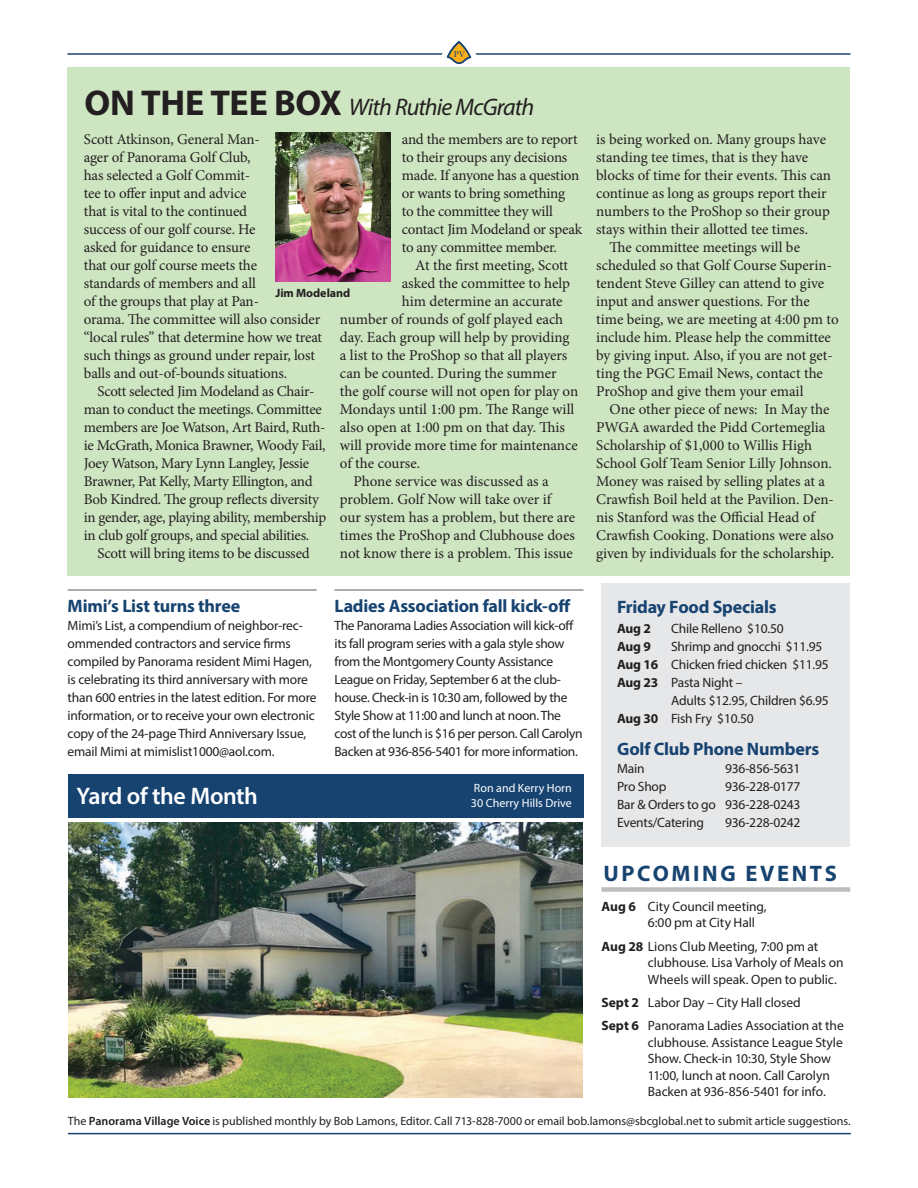
<style>
.page{position:relative;width:918px;height:1188px;background:#fff}
.page>*{position:absolute;margin:0;border:0;box-sizing:border-box;transform-origin:0 0}
.t1{font:italic 24px "Myriad Pro";letter-spacing:-.04em;color:#231f20}
.t2{font:600 24px "Myriad Pro";letter-spacing:-.02em;color:#fff}
.t3{font:700 22.5px "Myriad Pro";letter-spacing:.12em;color:#174371}
.t4{font:700 18px "Myriad Pro";letter-spacing:-.01em;color:#174371}
.t5{font:15px/18px "Minion Pro";letter-spacing:-.01em;color:#231f20}
.t6{font:13.5px/18px "Myriad Pro";letter-spacing:-.015em;color:#231f20}
.t7{font:700 13.5px "Myriad Pro";letter-spacing:-.02em;color:#231f20}
.t8{font:12px "Myriad Pro";color:#231f20}
.t9{font:12px/15px "Myriad Pro";color:#fff}
.t10{font:700 12px "Myriad Pro";color:#231f20}
.s1{font-weight:700;font-style:normal;font-size:36px}
.s2{font-weight:700}
.s3{font-weight:600}
</style>
<div class="page">
<div style="left:68px;top:68px;width:782px;height:508px;background:#cde5c1"></div>
<img style="left:275px;top:133px;width:116px;height:149px">
<hr style="left:68px;top:53px;width:782px;height:2px;background:#174371">
<hr style="left:68px;top:1133px;width:783px;height:1px;background:#174371">
<svg style="left:439px;top:41px;width:40px;height:27px"></svg>
<div style="left:602px;top:887px;width:248px;height:5px;background:#bcbdc0"></div>
<div style="left:601px;top:583px;width:249px;height:263px;background:#e6e7e9"></div>
<div style="left:68px;top:774px;width:516px;height:43px;background:#174371"></div>
<img style="left:68px;top:822px;width:515px;height:276px">
<hr style="left:68px;top:590px;width:249px;height:1px;background:#57585a">
<hr style="left:335px;top:590px;width:248px;height:1px;background:#57585a">
<h1 class="t1" style="left:85px;top:92px;width:451px"><span class="s1">ON THE TEE BOX</span> With Ruthie McGrath</h1>
<p class="t5" style="left:84px;top:130px;width:240px">Scott Atkinson, General Man-<br>ager of Panorama Golf Club,<br>has selected a Golf Commit-<br>tee to offer input and advice<br>that is vital to the continued<br>success of our golf course. He<br>asked for guidance to ensure<br>that our golf course meets the<br>standards of members and all<br>of the groups that play at Pan-<br>orama. The committee will also consider “local rules” that determine how we treat such things as ground under repair, lost balls and out-of-bounds situations.</p>
<p class="t5" style="left:84px;top:382px;width:244px;text-indent:14px">Scott selected Jim Modeland as Chair&shy;man to conduct the meetings. Committee members are Joe Watson, Art Baird, Ruth&shy;ie McGrath, Monica Brawner, Woody Fail, Joey Watson, Mary Lynn Langley, Jessie Brawner, Pat Kelly, Marty Ellington, and Bob Kindred. The group reflects diversity in gender, age, playing ability, membership in club golf groups, and special abilities.</p>
<p class="t5" style="left:97px;top:544px;width:214px">Scott will bring items to be discussed</p>
<p class="t5" style="left:402px;top:130px;width:182px">and the members are to report to their groups any decisions made. If anyone has a question or wants to bring something<br>to the committee they will contact Jim Modeland or speak to any committee member.</p>
<p class="t5" style="left:415px;top:256px;width:154px">At the first meeting, Scott</p>
<p class="t5" style="left:402px;top:274px;width:170px">asked the committee to help</p>
<p class="t5" style="left:402px;top:292px;width:162px">him determine an accurate</p>
<p class="t5" style="left:340px;top:310px;width:225px">number of rounds of golf played each</p>
<p class="t5" style="left:340px;top:328px;width:231px">day. Each group will help by providing</p>
<p class="t5" style="left:340px;top:346px;width:229px">a list to the ProShop so that all players</p>
<p class="t5" style="left:340px;top:364px;width:218px">can be counted. During the summer</p>
<p class="t5" style="left:340px;top:382px;width:240px">the golf course will not open for play on</p>
<p class="t5" style="left:340px;top:400px;width:236px">Mondays until 1:00 pm. The Range will</p>
<p class="t5" style="left:340px;top:418px;width:227px">also open at 1:00 pm on that day. This</p>
<p class="t5" style="left:340px;top:436px;width:239px">will provide more time for maintenance</p>
<p class="t5" style="left:340px;top:454px;width:82px">of the course.</p>
<p class="t5" style="left:353px;top:472px;width:197px">Phone service was discussed as a</p>
<p class="t5" style="left:340px;top:490px;width:213px">problem. Golf Now will take over if</p>
<p class="t5" style="left:340px;top:508px;width:237px">our system has a problem, but there are</p>
<p class="t5" style="left:340px;top:526px;width:236px">times the ProShop and Clubhouse does</p>
<p class="t5" style="left:340px;top:544px;width:234px">not know there is a problem. This issue</p>
<p class="t10" style="left:275px;top:285px;width:76px">Jim Modeland</p>
<p class="t5" style="left:596px;top:130px;width:231px">is being worked on. Many groups have</p>
<p class="t5" style="left:596px;top:148px;width:214px">standing tee times, that is they have</p>
<p class="t5" style="left:596px;top:166px;width:236px">blocks of time for their events. This can</p>
<p class="t5" style="left:596px;top:184px;width:232px">continue as long as groups report their</p>
<p class="t5" style="left:596px;top:202px;width:235px">numbers to the ProShop so their group</p>
<p class="t5" style="left:596px;top:220px;width:214px">stays within their allotted tee times.</p>
<p class="t5" style="left:610px;top:238px;width:192px">The committee meetings will be</p>
<p class="t5" style="left:596px;top:256px;width:238px">scheduled so that Golf Course Superin-</p>
<p class="t5" style="left:596px;top:274px;width:230px">tendent Steve Gilley can attend to give</p>
<p class="t5" style="left:596px;top:292px;width:215px">input and answer questions. For the</p>
<p class="t5" style="left:596px;top:310px;width:244px">time being, we are meeting at 4:00 pm to</p>
<p class="t5" style="left:596px;top:328px;width:236px">include him. Please help the committee</p>
<p class="t5" style="left:596px;top:346px;width:238px">by giving input. Also, if you are not get-</p>
<p class="t5" style="left:596px;top:364px;width:228px">ting the PGC Email News, contact the</p>
<p class="t5" style="left:596px;top:382px;width:209px">ProShop and give them your email</p>
<p class="t5" style="left:610px;top:400px;width:222px">One other piece of news: In May the</p>
<p class="t5" style="left:596px;top:418px;width:231px">PWGA awarded the Pidd Cortemeglia</p>
<p class="t5" style="left:596px;top:436px;width:218px">Scholarship of $1,000 to Willis High</p>
<p class="t5" style="left:596px;top:454px;width:237px">School Golf Team Senior Lilly Johnson.</p>
<p class="t5" style="left:596px;top:472px;width:230px">Money was raised by selling plates at a</p>
<p class="t5" style="left:596px;top:490px;width:239px">Crawfish Boil held at the Pavilion. Den-</p>
<p class="t5" style="left:596px;top:508px;width:220px">nis Stanford was the Official Head of</p>
<p class="t5" style="left:596px;top:526px;width:239px">Crawfish Cooking. Donations were also</p>
<p class="t5" style="left:596px;top:544px;width:239px">given by individuals for the scholarship.</p>
<p class="t4" style="left:68px;top:594px;width:174px">Mimi’s List turns three</p>
<p class="t6" style="left:68px;top:616px;width:250px">Mimi’s List, a compendium of neighbor-rec&shy;ommended contractors and service firms compiled by Panorama resident Mimi Hagen, is celebrating its third anniversary with more than 600 entries in the latest edition. For more information, or to receive your own electronic copy of the 24-page Third Anniversary Issue, email Mimi at mimislist1000@aol.com.</p>
<p class="t4" style="left:335px;top:594px;width:237px">Ladies Association fall kick-off</p>
<p class="t6" style="left:335px;top:616px;width:250px">The Panorama Ladies Association will kick-off its fall program series with a gala style show from the Montgomery County Assistance League on Friday, September 6 at the club&shy;house. Check-in is 10:30 am, followed by the Style Show at 11:00 and lunch at noon. The cost of the lunch is $16 per person. Call Carolyn Backen at 936-856-5401 for more information.</p>
<h1 class="t2" style="left:77px;top:781px;width:183px">Yard of the Month</h1>
<p class="t9" style="left:471px;top:781px;width:103px">Ron and Kerry Horn<br>30 Cherry Hills Drive</p>
<p class="t4" style="left:617px;top:595px;width:161px">Friday Food Specials</p>
<p class="t7" style="left:617px;top:620px;width:35px">Aug 2</p>
<p class="t6" style="left:671px;top:619px;width:114px">Chile Relleno $10.50</p>
<p class="t7" style="left:617px;top:638px;width:35px">Aug 9</p>
<p class="t6" style="left:671px;top:637px;width:153px">Shrimp and gnocchi $11.95</p>
<p class="t6" style="left:617px;top:655px;width:213px"><span class="s2">Aug 16</span> Chicken fried chicken $11.95</p>
<p class="t6" style="left:617px;top:673px;width:127px"><span class="s2">Aug 23</span> Pasta Night –</p>
<p class="t6" style="left:671px;top:691px;width:159px">Adults $12.95, Children $6.95</p>
<p class="t6" style="left:617px;top:709px;width:138px"><span class="s2">Aug 30</span> Fish Fry $10.50</p>
<p class="t4" style="left:617px;top:737px;width:204px">Golf Club Phone Numbers</p>
<p class="t6" style="left:617px;top:759px;width:29px">Main</p>
<p class="t6" style="left:725px;top:759px;width:77px">936-856-5631</p>
<p class="t6" style="left:617px;top:777px;width:51px">Pro Shop</p>
<p class="t6" style="left:617px;top:777px;width:185px;text-align:justify;text-indent:108px">936-228-0177<br>Bar &amp; Orders to go 936-228-0243<br>Events/Catering</p>
<p class="t6" style="left:725px;top:813px;width:77px">936-228-0242</p>
<h2 class="t3" style="left:603px;top:859px;width:235px">UPCOMING EVENTS</h2>
<p class="t6" style="left:648px;top:898px;width:120px;line-height:16.5px;text-indent:-46px"><span class="s2">Aug 6</span> City Council meeting,<br>6:00 pm at City Hall</p>
<p class="t6" style="left:648px;top:938px;width:197px;line-height:16.5px;text-indent:-46px"><span class="s2">Aug 28</span> Lions Club Meeting, 7:00 pm at clubhouse. Lisa Varholy of Meals on<br>Wheels will speak. Open to public.</p>
<p class="t6" style="left:602px;top:990px;width:244px;line-height:23.2px"><span class="s2">Sept 2</span> Labor Day – City Hall closed<br><span class="s2">Sept 6</span> Panorama Ladies Association at the</p>
<p class="t6" style="left:648px;top:1034px;width:196px;line-height:16.5px">clubhouse. Assistance League Style Show. Check-in 10:30, Style Show 11:00, lunch at noon. Call Carolyn Backen at 936-856-5401 for info.</p>
<p class="t8" style="left:68px;top:1114px;width:784px">The <span class="s3">Panorama Village Voice</span> is published monthly by Bob Lamons, Editor. Call 713-828-7000 or email bob.lamons@sbcglobal.net to submit article suggestions.</p>
</div>
